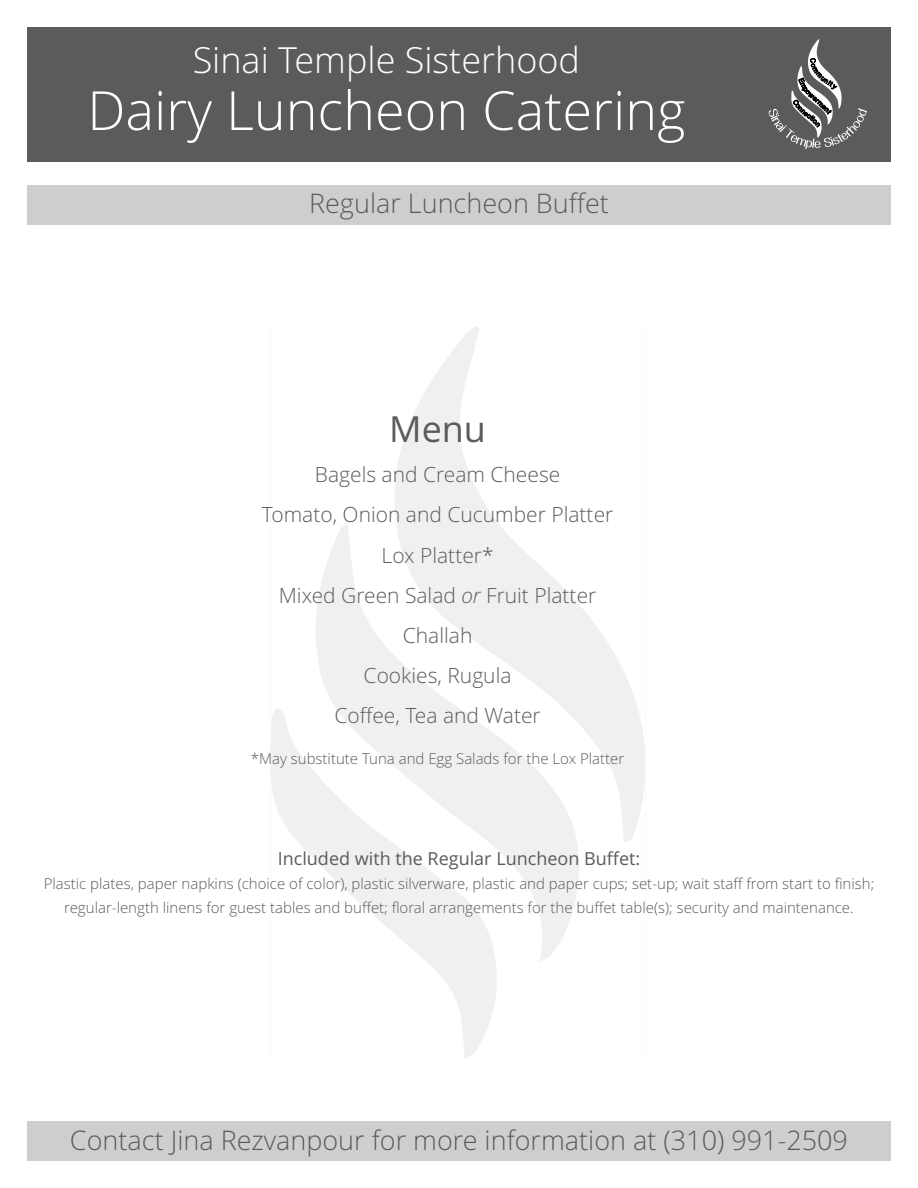
<style>
.page{position:relative;width:918px;height:1188px;background:#fff}
.page>*{position:absolute;margin:0;border:0;box-sizing:border-box;transform-origin:0 0}
.t1{font:300 54px "Open Sans";color:#fff}
.t2{font:300 36px "Open Sans";color:#fff}
.t3{font:36px "Open Sans";color:#5b5b5b}
.t4{font:300 27px "Open Sans";color:#5b5b5b}
.t5{font:300 21px/40.2px "Open Sans";color:#5b5b5b;text-align:center}
.t6{font:18px "Open Sans";color:#5b5b5b}
.t7{font:300 15px/24px "Open Sans";color:#5b5b5b;text-align:center}
.s1{font-style:italic}
</style>
<div class="page">
<div style="left:27px;top:27px;width:864px;height:135px;background:#5b5b5b"></div>
<svg style="left:769px;top:39px;width:98px;height:110px"></svg>
<div style="left:27px;top:185px;width:864px;height:39px;background:#cecece"></div>
<div style="left:27px;top:1122px;width:864px;height:39px;background:#cecece"></div>
<h2 class="t2" style="left:193px;top:39px;width:389px">Sinai Temple Sisterhood</h2>
<h1 class="t1" style="left:87px;top:80px;width:600px">Dairy Luncheon Catering</h1>
<h3 class="t4" style="left:309px;top:188px;width:301px">Regular Luncheon Buffet</h3>
<h2 class="t3" style="left:389px;top:408px;width:98px">Menu</h2>
<h3 class="t5" style="left:262px;top:455px;width:353px">Bagels and Cream Cheese<br>Tomato, Onion and Cucumber Platter<br>Lox Platter*<br>Mixed Green Salad <span class="s1">or</span> Fruit Platter<br>Challah<br>Cookies, Rugula<br>Coffee, Tea and Water</h3>
<p class="t7" style="left:251px;top:746px;width:375px">*May substitute Tuna and Egg Salads for the Lox Platter</p>
<p class="t6" style="left:278px;top:848px;width:364px">Included with the Regular Luncheon Buffet:</p>
<p class="t7" style="left:44px;top:872px;width:832px">Plastic plates, paper napkins (choice of color), plastic silverware, plastic and paper cups; set-up; wait staff from start to finish; regular-length linens for guest tables and buffet; floral arrangements for the buffet table(s); security and maintenance.</p>
<h3 class="t4" style="left:70px;top:1125px;width:780px">Contact Jina Rezvanpour for more information at (310) 991-2509</h3>
</div>
